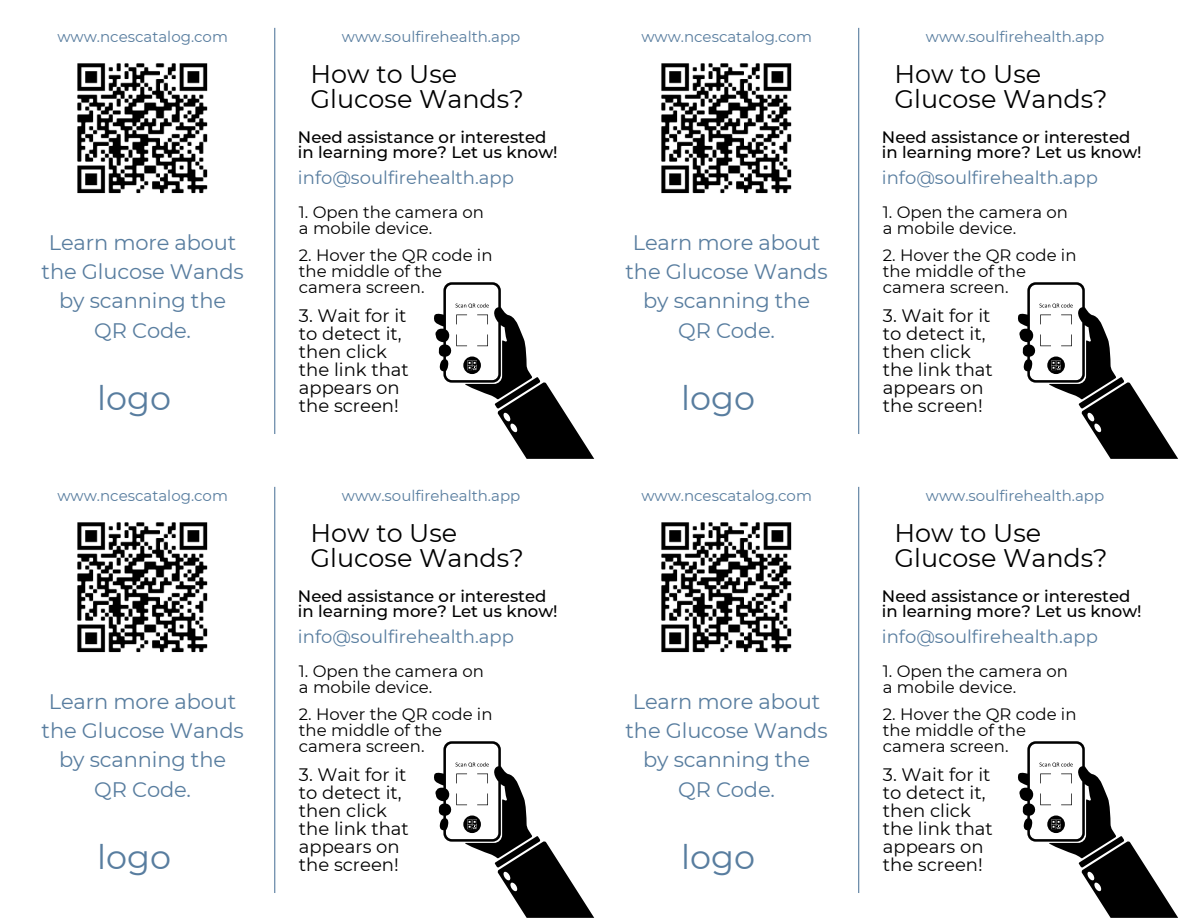
<style>
.page{position:relative;width:1188px;height:918px;background:#fff}
.page>*{position:absolute;margin:0;border:0;box-sizing:border-box;transform-origin:0 0}
.t1{font:33.45px "Montserrat";color:#587d9f}
.t2{font:25.5px/24.9px "Montserrat";color:#000001}
.t3{font:21px/29.2px "Montserrat";letter-spacing:-.01em;color:#587d9f;text-align:center}
.t4{font:18px/18px "Montserrat";color:#000001}
.t5{font:18px "Montserrat";color:#587d9f}
.t6{font:16.5px/15.8px "Montserrat";color:#000001}
.t7{font:500 16.5px/15.8px "Montserrat";color:#000001}
.t8{font:15px "Montserrat";color:#587d9f}
</style>
<div class="page">
<svg style="left:434px;top:282px;width:160px;height:177px"></svg>
<hr style="left:274px;top:28px;width:1px;height:406px;background:#587d9f">
<img style="left:77px;top:63px;width:131px;height:131px">
<svg style="left:1018px;top:741px;width:160px;height:177px"></svg>
<hr style="left:858px;top:487px;width:1px;height:406px;background:#587d9f">
<img style="left:661px;top:522px;width:131px;height:131px">
<svg style="left:434px;top:741px;width:160px;height:177px"></svg>
<hr style="left:274px;top:487px;width:1px;height:406px;background:#587d9f">
<img style="left:77px;top:522px;width:131px;height:131px">
<svg style="left:1018px;top:282px;width:160px;height:177px"></svg>
<hr style="left:858px;top:28px;width:1px;height:406px;background:#587d9f">
<img style="left:661px;top:63px;width:131px;height:131px">
<p class="t8" style="left:57px;top:28px;width:172px">www.ncescatalog.com</p>
<p class="t8" style="left:342px;top:28px;width:180px">www.soulfirehealth.app</p>
<h2 class="t2" style="left:311px;top:62px;width:215px">How to Use<br>Glucose Wands?</h2>
<p class="t3" style="left:42px;top:228px;width:204px">Learn more about the Glucose Wands by scanning the<br>QR Code.</p>
<h1 class="t1" style="left:97px;top:377px;width:75px">logo</h1>
<p class="t7" style="left:298px;top:129px;width:261px">Need assistance or interested in learning more? Let us know!</p>
<p class="t5" style="left:298px;top:166px;width:217px">info@soulfirehealth.app</p>
<p class="t6" style="left:299px;top:204px;width:186px">1. Open the camera on a mobile device.</p>
<p class="t6" style="left:299px;top:247px;width:195px">2. Hover the QR code in the middle of the camera screen.</p>
<p class="t4" style="left:299px;top:307px;width:111px">3. Wait for it to detect it, then click the link that appears on the screen!</p>
<p class="t8" style="left:57px;top:487px;width:172px">www.ncescatalog.com</p>
<p class="t8" style="left:342px;top:487px;width:180px">www.soulfirehealth.app</p>
<h2 class="t2" style="left:311px;top:521px;width:215px">How to Use<br>Glucose Wands?</h2>
<p class="t3" style="left:42px;top:687px;width:204px">Learn more about the Glucose Wands by scanning the<br>QR Code.</p>
<h1 class="t1" style="left:97px;top:836px;width:75px">logo</h1>
<p class="t7" style="left:298px;top:588px;width:261px">Need assistance or interested in learning more? Let us know!</p>
<p class="t5" style="left:298px;top:625px;width:217px">info@soulfirehealth.app</p>
<p class="t6" style="left:299px;top:663px;width:186px">1. Open the camera on a mobile device.</p>
<p class="t6" style="left:299px;top:706px;width:195px">2. Hover the QR code in the middle of the camera screen.</p>
<p class="t4" style="left:299px;top:766px;width:111px">3. Wait for it to detect it, then click the link that appears on the screen!</p>
<p class="t8" style="left:641px;top:28px;width:172px">www.ncescatalog.com</p>
<p class="t8" style="left:926px;top:28px;width:180px">www.soulfirehealth.app</p>
<h2 class="t2" style="left:895px;top:62px;width:215px">How to Use<br>Glucose Wands?</h2>
<p class="t3" style="left:626px;top:228px;width:204px">Learn more about the Glucose Wands by scanning the<br>QR Code.</p>
<h1 class="t1" style="left:681px;top:377px;width:75px">logo</h1>
<p class="t7" style="left:882px;top:129px;width:261px">Need assistance or interested in learning more? Let us know!</p>
<p class="t5" style="left:882px;top:166px;width:217px">info@soulfirehealth.app</p>
<p class="t6" style="left:883px;top:204px;width:186px">1. Open the camera on a mobile device.</p>
<p class="t6" style="left:883px;top:247px;width:195px">2. Hover the QR code in the middle of the camera screen.</p>
<p class="t4" style="left:883px;top:307px;width:111px">3. Wait for it to detect it, then click the link that appears on the screen!</p>
<p class="t8" style="left:641px;top:487px;width:172px">www.ncescatalog.com</p>
<p class="t8" style="left:926px;top:487px;width:180px">www.soulfirehealth.app</p>
<h2 class="t2" style="left:895px;top:521px;width:215px">How to Use<br>Glucose Wands?</h2>
<p class="t3" style="left:626px;top:687px;width:204px">Learn more about the Glucose Wands by scanning the<br>QR Code.</p>
<h1 class="t1" style="left:681px;top:836px;width:75px">logo</h1>
<p class="t7" style="left:882px;top:588px;width:261px">Need assistance or interested in learning more? Let us know!</p>
<p class="t5" style="left:882px;top:625px;width:217px">info@soulfirehealth.app</p>
<p class="t6" style="left:883px;top:663px;width:186px">1. Open the camera on a mobile device.</p>
<p class="t6" style="left:883px;top:706px;width:195px">2. Hover the QR code in the middle of the camera screen.</p>
<p class="t4" style="left:883px;top:766px;width:111px">3. Wait for it to detect it, then click the link that appears on the screen!</p>
</div>
